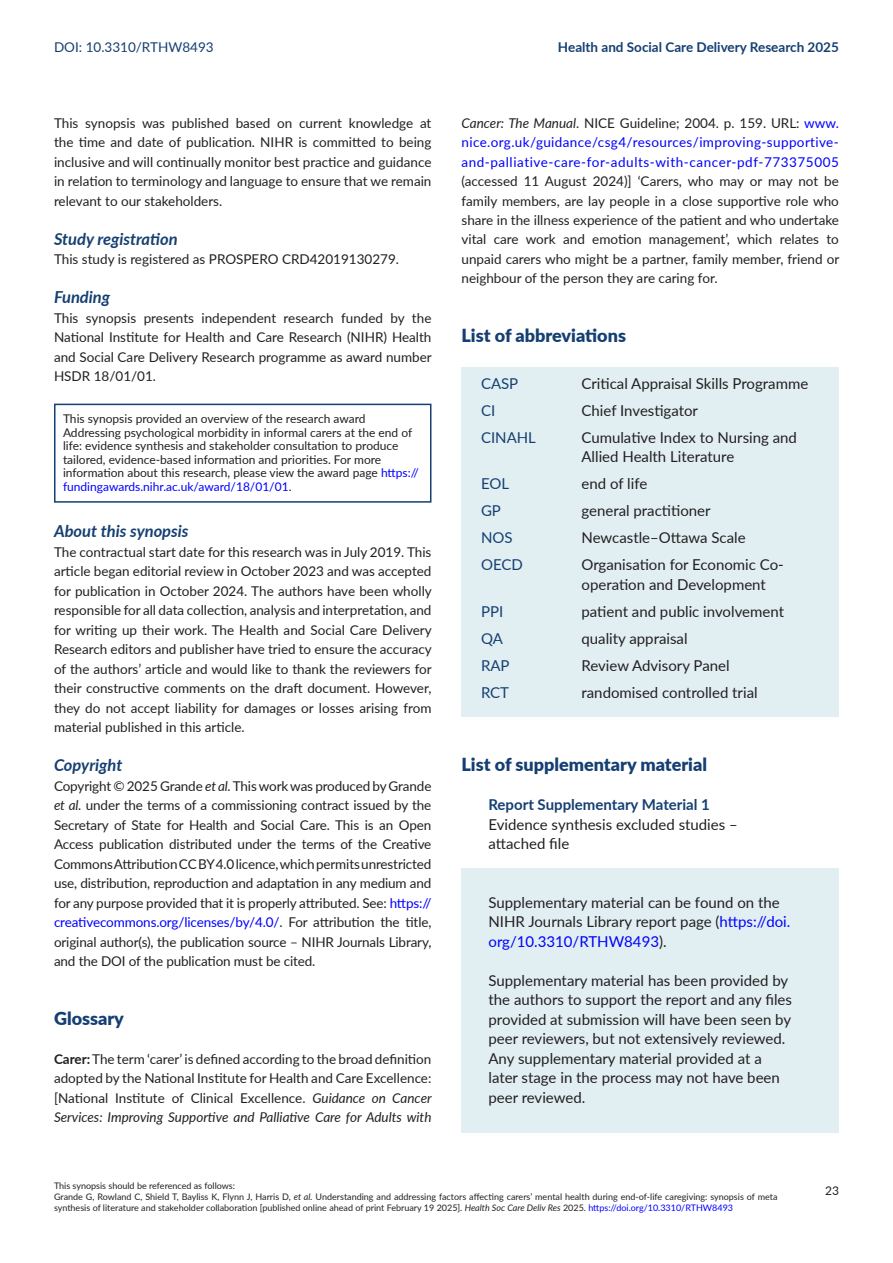
<style>
.page{position:relative;width:893px;height:1263px;background:#fff}
.page>*{position:absolute;margin:0;border:0;box-sizing:border-box;transform-origin:0 0}
.t1{font:900 18px "Lato";color:#153f72}
.t2{font:italic 700 16.5px "Lato";color:#153f72}
.t3{font:15px/19.5px "Lato";color:#231f20}
.t4{font:15px "Lato";color:#153f72}
.t5{font:700 15px "Lato";color:#153f72}
.t6{font:13.5px/19.5px "Lato";color:#231f20;text-align:justify}
.t7{font:13.5px/19.5px "Lato";letter-spacing:.04em;color:#00f;text-align:justify}
.t8{font:700 13.5px "Lato";color:#153f72}
.t9{font:13.5px "Lato";color:#153f72}
.t10{font:12px/13.5px "Lato";color:#231f20}
.t11{font:9px/10.5px "Lato";color:#231f20}
.s1{color:#00f}
.s2{font-style:italic}
.s3{font-weight:700}
.s4{font-style:italic;color:#231f20}
.s5{color:#231f20}
</style>
<div class="page">
<div style="left:54px;top:404px;width:377px;height:99px;border:2px solid #153f72"></div>
<div style="left:461px;top:367px;width:378px;height:33px;background:#e1eff2"></div>
<div style="left:461px;top:394px;width:378px;height:33px;background:#e1eff2"></div>
<div style="left:461px;top:421px;width:378px;height:53px;background:#e1eff2"></div>
<div style="left:461px;top:468px;width:378px;height:33px;background:#e1eff2"></div>
<div style="left:461px;top:495px;width:378px;height:33px;background:#e1eff2"></div>
<div style="left:461px;top:522px;width:378px;height:33px;background:#e1eff2"></div>
<div style="left:461px;top:549px;width:378px;height:52px;background:#e1eff2"></div>
<div style="left:461px;top:595px;width:378px;height:33px;background:#e1eff2"></div>
<div style="left:461px;top:622px;width:378px;height:33px;background:#e1eff2"></div>
<div style="left:461px;top:649px;width:378px;height:33px;background:#e1eff2"></div>
<div style="left:461px;top:676px;width:378px;height:41px;background:#e1eff2"></div>
<div style="left:461px;top:868px;width:378px;height:108px;background:#e1eff2"></div>
<div style="left:461px;top:946px;width:378px;height:186px;background:#e1eff2"></div>
<p class="t9" style="left:54px;top:37px;width:161px">DOI: 10.3310/RTHW8493</p>
<p class="t8" style="left:558px;top:37px;width:282px">Health and Social Care Delivery Research 2025</p>
<p class="t6" style="left:54px;top:112px;width:379px">This synopsis was published based on current knowledge at the time and date of publication. NIHR is committed to being inclusive and will continually monitor best practice and guidance in relation to terminology and language to ensure that we remain relevant to our stakeholders.</p>
<p class="t2" style="left:54px;top:226px;width:125px">Study registration</p>
<p class="t6" style="left:54px;top:249px;width:347px">This study is registered as PROSPERO CRD42019130279.</p>
<p class="t2" style="left:54px;top:285px;width:58px">Funding</p>
<p class="t6" style="left:54px;top:307px;width:379px">This synopsis presents independent research funded by the National Institute for Health and Care Research (NIHR) Health and Social Care Delivery Research programme as award number HSDR 18/01/01.</p>
<p class="t10" style="left:63px;top:411px;width:357px">This synopsis provided an overview of the research award Addressing psychological morbidity in informal carers at the end of life: evidence synthesis and stakeholder consultation to produce tailored, evidence-based information and priorities. For more information about this research, please view the award page <span class="s1">https:// fundingawards.nihr.ac.uk/award/18/01/01</span>.</p>
<p class="t2" style="left:54px;top:519px;width:136px">About this synopsis</p>
<p class="t6" style="left:54px;top:541px;width:379px">The contractual start date for this research was in July 2019. This article began editorial review in October 2023 and was accepted for publication in October 2024. The authors have been wholly responsible for all data collection, analysis and interpretation, and for writing up their work. The Health and Social Care Delivery Research editors and publisher have tried to ensure the accuracy of the authors’ article and would like to thank the reviewers for their constructive comments on the draft document. However, they do not accept liability for damages or losses arising from material published in this article.</p>
<p class="t2" style="left:54px;top:753px;width:70px">Copyright</p>
<p class="t6" style="left:54px;top:775px;width:379px">Copyright © 2025 Grande <span class="s2">et al.</span> This work was produced by Grande <span class="s2">et al.</span> under the terms of a commissioning contract issued by the Secretary of State for Health and Social Care. This is an Open Access publication distributed under the terms of the Creative Commons Attribution CC BY 4.0 licence, which permits unrestricted use, distribution, reproduction and adaptation in any medium and for any purpose provided that it is properly attributed. See: <span class="s1">https:// creativecommons.org/licenses/by/4.0/</span>. For attribution the title, original author(s), the publication source – NIHR Journals Library, and the DOI of the publication must be cited.</p>
<h1 class="t1" style="left:54px;top:1004px;width:72px">Glossary</h1>
<p class="t6" style="left:54px;top:1048px;width:379px"><span class="s3">Carer:</span> The term ‘carer’ is defined according to the broad definition adopted by the National Institute for Health and Care Excellence: [National Institute of Clinical Excellence. <span class="s2">Guidance on Cancer Services: Improving Supportive and Palliative Care for Adults with</span></p>
<p class="t7" style="left:461px;top:112px;width:379px"><span class="s4">Cancer: The Manual</span><span class="s5">. NICE Guideline; 2004. p. 159. URL:</span> www. nice.org.uk/guidance/csg4/resources/improving-supportive&shy;and-palliative-care-for-adults-with-cancer-pdf-773375005</p>
<p class="t6" style="left:461px;top:171px;width:379px">(accessed 11 August 2024)] ‘Carers, who may or may not be family members, are lay people in a close supportive role who share in the illness experience of the patient and who undertake vital care work and emotion management’, which relates to unpaid carers who might be a partner, family member, friend or neighbour of the person they are caring for.</p>
<h1 class="t1" style="left:461px;top:322px;width:166px">List of abbreviations</h1>
<p class="t4" style="left:481px;top:372px;width:39px">CASP</p>
<p class="t3" style="left:581px;top:373px;width:228px">Critical Appraisal Skills Programme</p>
<p class="t4" style="left:481px;top:399px;width:16px">CI</p>
<p class="t3" style="left:581px;top:400px;width:118px">Chief Investigator</p>
<p class="t4" style="left:481px;top:426px;width:56px">CINAHL</p>
<p class="t3" style="left:581px;top:427px;width:217px">Cumulative Index to Nursing and<br>Allied Health Literature</p>
<p class="t4" style="left:481px;top:473px;width:30px">EOL</p>
<p class="t3" style="left:581px;top:473px;width:67px">end of life</p>
<p class="t4" style="left:481px;top:500px;width:21px">GP</p>
<p class="t3" style="left:581px;top:500px;width:131px">general practitioner</p>
<p class="t4" style="left:481px;top:527px;width:33px">NOS</p>
<p class="t3" style="left:581px;top:527px;width:166px">Newcastle–Ottawa Scale</p>
<p class="t4" style="left:481px;top:554px;width:43px">OECD</p>
<p class="t3" style="left:581px;top:554px;width:204px">Organisation for Economic Co&shy;operation and Development</p>
<p class="t4" style="left:481px;top:600px;width:24px">PPI</p>
<p class="t3" style="left:581px;top:601px;width:204px">patient and public involvement</p>
<p class="t4" style="left:481px;top:627px;width:23px">QA</p>
<p class="t3" style="left:581px;top:628px;width:108px">quality appraisal</p>
<p class="t4" style="left:481px;top:654px;width:30px">RAP</p>
<p class="t3" style="left:581px;top:655px;width:150px">Review Advisory Panel</p>
<p class="t4" style="left:481px;top:681px;width:30px">RCT</p>
<p class="t3" style="left:581px;top:682px;width:178px">randomised controlled trial</p>
<h1 class="t1" style="left:461px;top:751px;width:247px">List of supplementary material</h1>
<p class="t5" style="left:488px;top:794px;width:223px">Report Supplementary Material 1</p>
<p class="t3" style="left:488px;top:814px;width:251px">Evidence synthesis excluded studies – attached file</p>
<p class="t3" style="left:488px;top:892px;width:303px">Supplementary material can be found on the<br>NIHR Journals Library report page (<span class="s1">https://doi. org/10.3310/RTHW8493</span>).</p>
<p class="t3" style="left:488px;top:970px;width:305px">Supplementary material has been provided by the authors to support the report and any files provided at submission will have been seen by peer reviewers, but not extensively reviewed.<br>Any supplementary material provided at a later stage in the process may not have been peer reviewed.</p>
<p class="t11" style="left:54px;top:1180px;width:183px">This synopsis should be referenced as follows:</p>
<p class="t11" style="left:54px;top:1191px;width:725px">Grande G, Rowland C, Shield T, Bayliss K, Flynn J, Harris D, <span class="s2">et al.</span> Understanding and addressing factors affecting carers’ mental health during end-of-life caregiving: synopsis of meta synthesis of literature and stakeholder collaboration [published online ahead of print February 19 2025]. <span class="s2">Health Soc Care Deliv Res</span> 2025. <span class="s1">https://doi.org/10.3310/RTHW8493</span></p>
<p class="t10" style="left:825px;top:1184px;width:15px">23</p>
</div>
